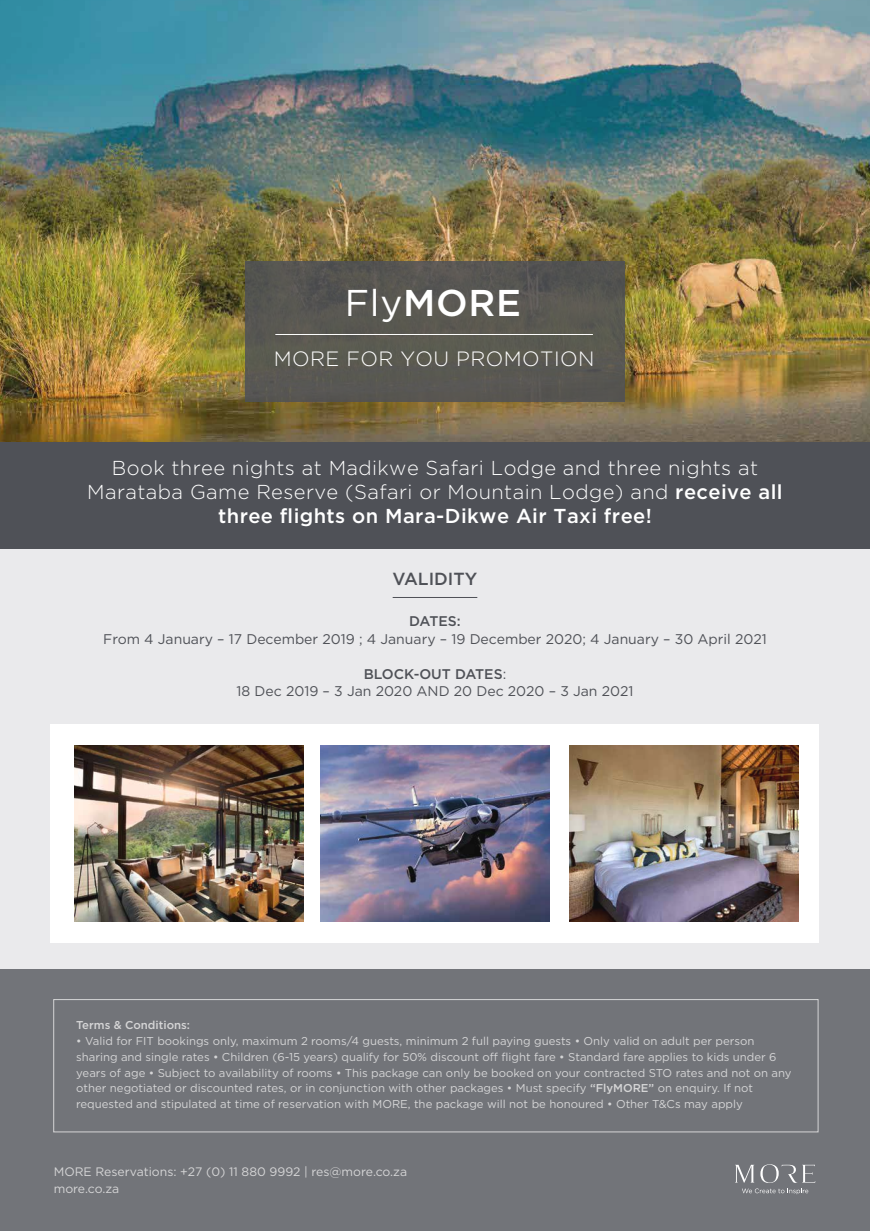
<style>
.page{position:relative;width:870px;height:1231px;background:#fff}
.page>*{position:absolute;margin:0;border:0;box-sizing:border-box;transform-origin:0 0}
.t1{font:500 37.19px "Gotham";color:#fff}
.t2{font:300 20.65px "Gotham";letter-spacing:.02em;color:#fff}
.t3{font:300 20.12px/24.2px "Gotham";letter-spacing:.02em;color:#fff;text-align:center}
.t4{font:500 17.5px "Gotham";color:#4f5157}
.t5{font:14px/17.5px "Gotham";color:#4f5157;text-align:center}
.t6{font:500 14px "Gotham";letter-spacing:-.025em;color:#4f5157}
.t7{font:12.25px/17.2px "Gotham";color:#d5d5d6}
.t8{font:11.38px/15.8px "Gotham";color:#d5d5d6}
.t9{font:500 11.38px "Gotham";color:#d5d5d6}
.s1{font-weight:400}
.s2{font-weight:500}
</style>
<div class="page">
<img style="left:0;top:0;width:870px;height:442px">
<div style="left:1px;top:548px;width:869px;height:420px;background:#eaeaec"></div>
<div style="left:0;top:968px;width:870px;height:262px;background:#727479"></div>
<div style="left:0;top:442px;width:870px;height:106px;background:#4f5157"></div>
<div style="left:50px;top:724px;width:768px;height:218px;background:#fff"></div>
<img style="left:569px;top:745px;width:229px;height:176px">
<img style="left:320px;top:745px;width:229px;height:176px">
<img style="left:74px;top:745px;width:229px;height:176px">
<div style="left:53px;top:999px;width:765px;height:132px;border:1px solid #d5d5d6"></div>
<hr style="left:393px;top:597px;width:84px;height:1px;background:#4f5157">
<div style="left:245px;top:260px;width:380px;height:141px;background:#595851"></div>
<hr style="left:275px;top:334px;width:318px;height:1px;background:#fff">
<svg style="left:735px;top:1164px;width:80px;height:18px"></svg>
<svg style="left:742px;top:1188px;width:66px;height:5px"></svg>
<h1 class="t1" style="left:345px;top:279px;width:178px"><span class="s1">Fly</span>MORE</h1>
<h2 class="t2" style="left:274px;top:346px;width:322px">MORE FOR YOU PROMOTION</h2>
<h3 class="t3" style="left:87px;top:455px;width:697px">Book three nights at Madikwe Safari Lodge and three nights at<br>Marataba Game Reserve (Safari or Mountain Lodge) and <span class="s2">receive all three flights on Mara-Dikwe Air Taxi free!</span></h3>
<h3 class="t4" style="left:393px;top:567px;width:86px">VALIDITY</h3>
<p class="t6" style="left:409px;top:612px;width:53px">DATES:</p>
<p class="t5" style="left:103px;top:629px;width:665px">From 4 January – 17 December 2019 ; 4 January – 19 December 2020; 4 January – 30 April 2021</p>
<p class="t5" style="left:236px;top:664px;width:398px"><span class="s2">BLOCK-OUT DATES</span>:<br>18 Dec 2019 – 3 Jan 2020 AND 20 Dec 2020 – 3 Jan 2021</p>
<p class="t9" style="left:76px;top:1017px;width:115px">Terms &amp; Conditions:</p>
<p class="t8" style="left:76px;top:1032px;width:717px">• Valid for FIT bookings only, maximum 2 rooms/4 guests, minimum 2 full paying guests • Only valid on adult per person sharing and single rates • Children (6-15 years) qualify for 50% discount off flight fare • Standard fare applies to kids under 6 years of age • Subject to availability of rooms • This package can only be booked on your contracted STO rates and not on any other negotiated or discounted rates, or in conjunction with other packages • Must specify <span class="s2">“FlyMORE”</span> on enquiry. If not requested and stipulated at time of reservation with MORE, the package will not be honoured • Other T&amp;Cs may apply</p>
<p class="t7" style="left:54px;top:1161px;width:355px">MORE Reservations: +27 (0) 11 880 9992 | res@more.co.za more.co.za</p>
</div>
